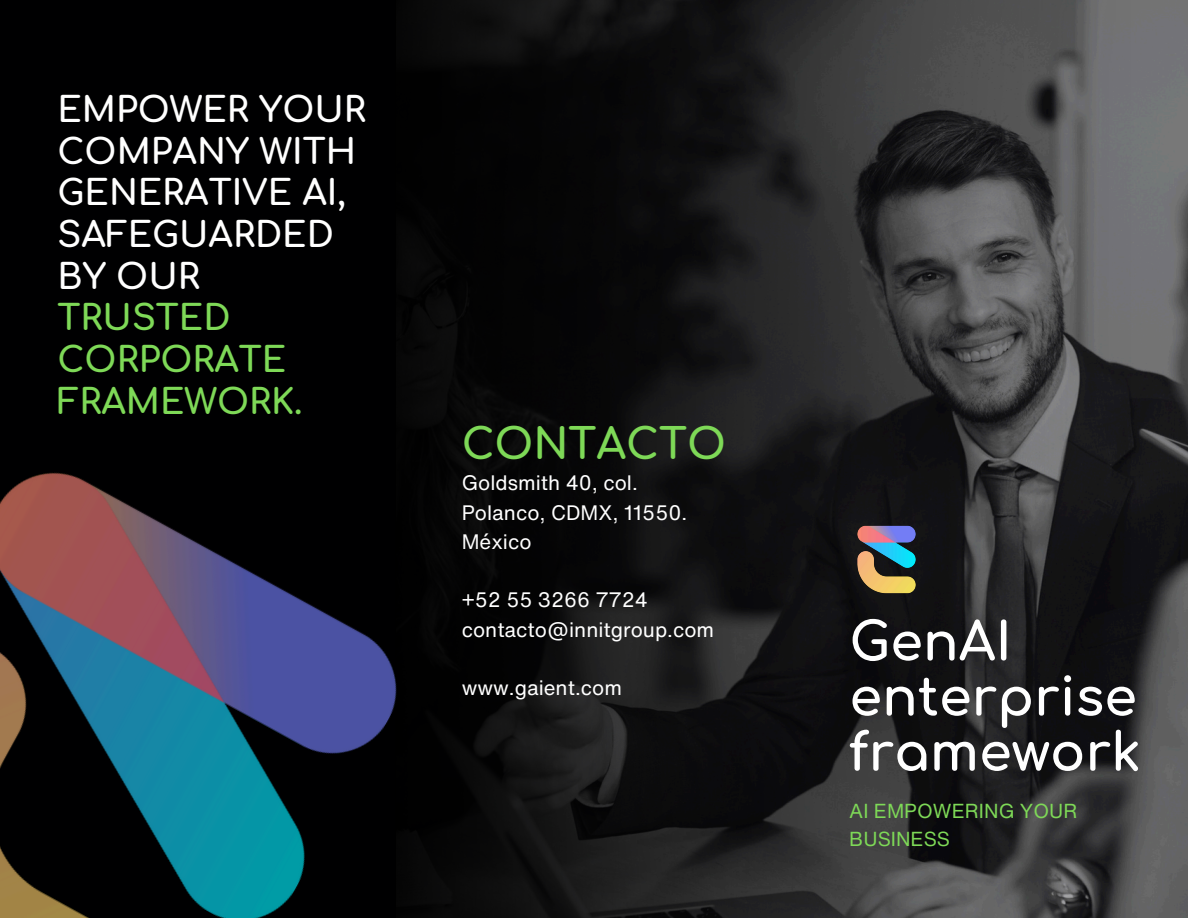
<style>
.page{position:relative;width:1188px;height:918px;background:#000001}
.page>*{position:absolute;margin:0;border:0;box-sizing:border-box;transform-origin:0 0}
.t1{font:700 52.65px/55.2px "Comfortaa";color:#fff}
.t2{font:700 42.3px "Comfortaa";color:#7ed957}
.t3{font:700 34.8px/41.7px "Comfortaa";color:#fff}
.t4{font:20.4px/29.2px "Helvetica Now Text";color:#fff}
.t5{font:19.8px/28.2px "Helvetica Now Text";color:#7ed957}
.s1{color:#7ed957}
</style>
<div class="page">
<img style="left:1130px;top:0;width:58px;height:918px">
<img style="left:417px;top:0;width:713px;height:918px">
<img style="left:849px;top:521px;width:78px;height:77px">
<img style="left:0;top:383px;width:514px;height:535px">
<h2 class="t3" style="left:58px;top:90px;width:310px">EMPOWER YOUR<br>COMPANY WITH<br>GENERATIVE AI,<br>SAFEGUARDED<br>BY OUR<br><span class="s1">TRUSTED<br>CORPORATE<br>FRAMEWORK.</span></h2>
<p class="t2" style="left:462px;top:422px;width:266px">CONTACTO</p>
<p class="t4" style="left:462px;top:468px;width:227px">Goldsmith 40, col.<br>Polanco, CDMX, 11550.<br>México</p>
<h1 class="t4" style="left:462px;top:585px;width:188px">+52 55 3266 7724</h1>
<h4 class="t4" style="left:462px;top:614px;width:254px">contacto@innitgroup.com</h4>
<h3 class="t4" style="left:462px;top:673px;width:162px">www.gaient.com</h3>
<p class="t1" style="left:849px;top:616px;width:293px">GenAI enterprise framework</p>
<p class="t5" style="left:849px;top:797px;width:230px">AI EMPOWERING YOUR<br>BUSINESS</p>
</div>
